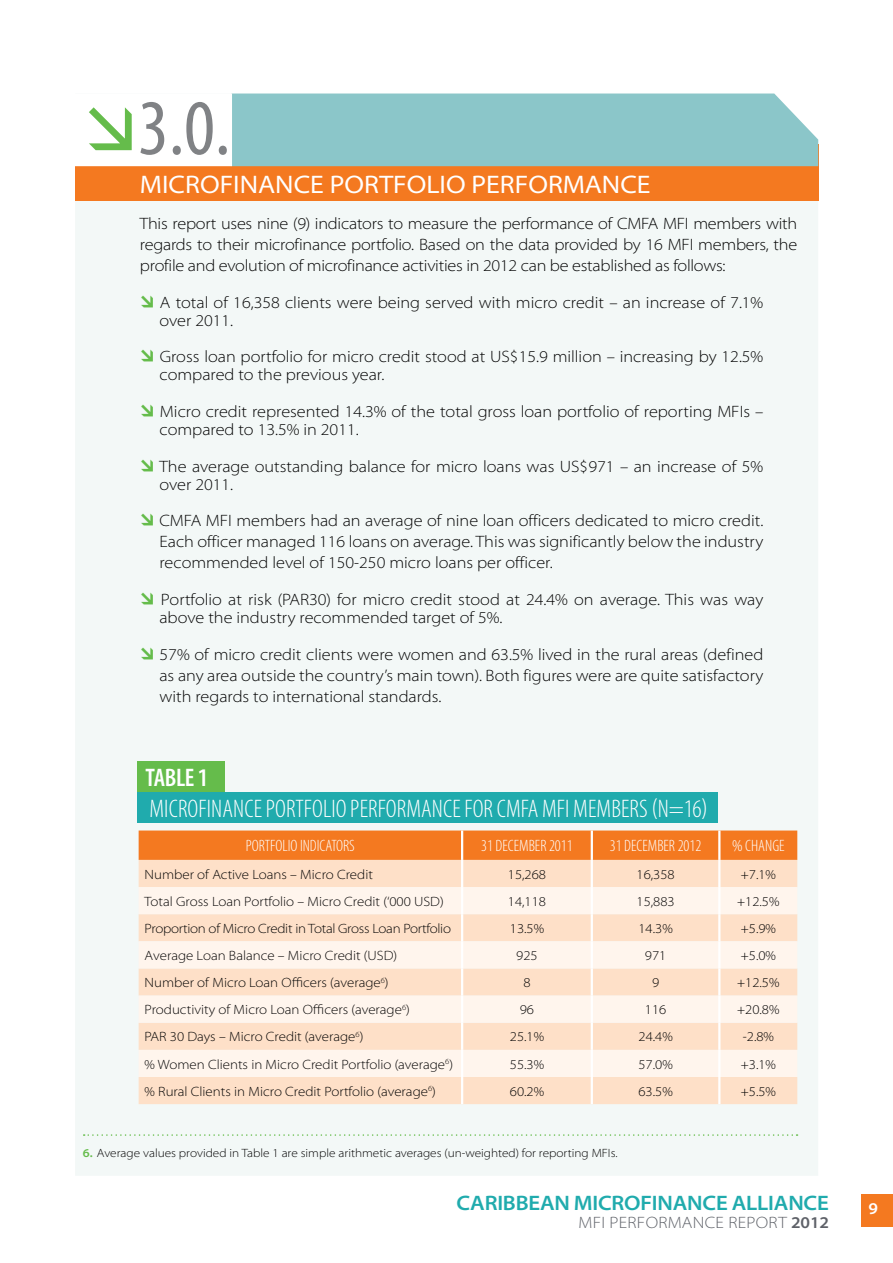
<style>
.page{position:relative;width:893px;height:1263px;background:#fff}
.page>*{position:absolute;margin:0;border:0;box-sizing:border-box;transform-origin:0 0}
.t1{font:condensed 79.5px "Myriad Pro";color:#808285}
.t2{font:300 condensed 25.5px "Myriad Pro";letter-spacing:.005em;color:#fff}
.t3{font:semi-expanded 25.5px "Myriad Pro";color:#fff}
.t4{font:600 condensed 25.5px "Myriad Pro";letter-spacing:-.015em;color:#fff}
.t5{font:600 semi-expanded 21px "Myriad Pro";letter-spacing:-.01em;color:#20abad}
.t6{font:300 semi-expanded 16.5px/21px "Myriad Pro";color:#000}
.t7{font:300 condensed 16.5px "Myriad Pro";color:#fff}
.t8{font:300 semi-expanded 16.5px "Myriad Pro";letter-spacing:.02em;color:#5e6168}
.t9{font:600 semi-expanded 16.5px "Myriad Pro";color:#fff}
.t10{font:300 semi-expanded 13.5px "Myriad Pro";color:#000}
.t11{font:300 semi-expanded 13.5px "Myriad Pro";letter-spacing:-.02em;color:#000}
.t12{font:300 semi-expanded 12px "Myriad Pro";color:#000}
.s1{color:#65bc4b}
.s2{font-weight:600;color:#65bc4b}
.s3{font-weight:600}
</style>
<div class="page">
<div style="left:861px;top:1194px;width:32px;height:32px;background:#f47920"></div>
<div style="left:75px;top:201px;width:743px;height:974px;background:#f3f8f7"></div>
<div style="left:75px;top:145px;width:743px;height:56px;background:#f47920"></div>
<div style="left:232px;top:94px;width:586px;height:72px;background:#8bc6c9"></div>
<div style="left:58px;top:94px;width:174px;height:72px;background:#fff"></div>
<div style="left:139px;top:830px;width:658px;height:30px;background:#f47920"></div>
<div style="left:139px;top:860px;width:658px;height:244px;background:#fee0c8"></div>
<svg style="left:139px;top:887px;width:658px;height:190px;background:#feecdd"></svg>
<hr style="left:461px;top:860px;width:2px;height:27px;background:#fff">
<hr style="left:461px;top:914px;width:2px;height:27px;background:#fff">
<hr style="left:461px;top:830px;width:2px;height:30px;background:#fff">
<hr style="left:591px;top:830px;width:2px;height:30px;background:#fff">
<hr style="left:718px;top:830px;width:2px;height:30px;background:#fff">
<hr style="left:461px;top:968px;width:2px;height:27px;background:#fff">
<hr style="left:461px;top:1023px;width:2px;height:27px;background:#fff">
<hr style="left:461px;top:1077px;width:2px;height:27px;background:#fff">
<hr style="left:591px;top:860px;width:2px;height:27px;background:#fff">
<hr style="left:718px;top:860px;width:2px;height:27px;background:#fff">
<hr style="left:591px;top:914px;width:2px;height:27px;background:#fff">
<hr style="left:718px;top:914px;width:2px;height:27px;background:#fff">
<hr style="left:591px;top:968px;width:2px;height:27px;background:#fff">
<hr style="left:718px;top:968px;width:2px;height:27px;background:#fff">
<hr style="left:591px;top:1023px;width:2px;height:27px;background:#fff">
<hr style="left:718px;top:1023px;width:2px;height:27px;background:#fff">
<hr style="left:591px;top:1077px;width:2px;height:27px;background:#fff">
<hr style="left:718px;top:1077px;width:2px;height:27px;background:#fff">
<hr style="left:461px;top:887px;width:2px;height:27px;background:#fff">
<hr style="left:591px;top:887px;width:2px;height:27px;background:#fff">
<hr style="left:718px;top:887px;width:2px;height:27px;background:#fff">
<hr style="left:461px;top:995px;width:2px;height:28px;background:#fff">
<hr style="left:591px;top:995px;width:2px;height:28px;background:#fff">
<hr style="left:718px;top:995px;width:2px;height:28px;background:#fff">
<hr style="left:461px;top:941px;width:2px;height:27px;background:#fff">
<hr style="left:591px;top:941px;width:2px;height:27px;background:#fff">
<hr style="left:718px;top:941px;width:2px;height:27px;background:#fff">
<hr style="left:461px;top:1050px;width:2px;height:27px;background:#fff">
<hr style="left:591px;top:1050px;width:2px;height:27px;background:#fff">
<hr style="left:718px;top:1050px;width:2px;height:27px;background:#fff">
<svg style="left:84px;top:1134px;width:713px;height:2px"></svg>
<div style="left:137px;top:761px;width:87px;height:33px;background:#65bc4b"></div>
<div style="left:137px;top:792px;width:581px;height:31px;background:#20abad"></div>
<h1 class="t1" style="left:138px;top:80px;width:94px">3.0.</h1>
<h2 class="t3" style="left:140px;top:171px;width:512px">MICROFINANCE PORTFOLIO PERFORMANCE</h2>
<p class="t6" style="left:140px;top:213px;width:659px;text-align:justify">This report uses nine (9) indicators to measure the performance of CMFA MFI members with regards to their microfinance portfolio. Based on the data provided by 16 MFI members, the profile and evolution of microfinance activities in 2012 can be established as follows:</p>
<p class="t6" style="left:159px;top:294px;width:605px;line-height:18px;text-indent:-20px"><span class="s1">→</span> A total of 16,358 clients were being served with micro credit – an increase of 7.1% over 2011.</p>
<p class="t6" style="left:159px;top:348px;width:605px;line-height:18px;text-indent:-20px"><span class="s1">→</span> Gross loan portfolio for micro credit stood at US$15.9 million – increasing by 12.5% compared to the previous year.</p>
<p class="t6" style="left:159px;top:403px;width:605px;line-height:18px;text-indent:-20px"><span class="s1">→</span> Micro credit represented 14.3% of the total gross loan portfolio of reporting MFIs – compared to 13.5% in 2011.</p>
<p class="t6" style="left:159px;top:457px;width:605px;line-height:18px;text-indent:-20px"><span class="s1">→</span> The average outstanding balance for micro loans was US$971 – an increase of 5% over 2011.</p>
<p class="t6" style="left:159px;top:510px;width:605px;text-align:justify;text-indent:-20px"><span class="s1">→</span> CMFA MFI members had an average of nine loan officers dedicated to micro credit.<br>Each officer managed 116 loans on average. This was significantly below the industry recommended level of 150-250 micro loans per officer.</p>
<p class="t6" style="left:159px;top:591px;width:605px;line-height:18px;text-indent:-20px"><span class="s1">→</span> Portfolio at risk (PAR30) for micro credit stood at 24.4% on average. This was way above the industry recommended target of 5%.</p>
<p class="t6" style="left:159px;top:644px;width:605px;text-align:justify;text-indent:-20px"><span class="s1">→</span> 57% of micro credit clients were women and 63.5% lived in the rural areas (defined as any area outside the country’s main town). Both figures were are quite satisfactory with regards to international standards.</p>
<h2 class="t4" style="left:146px;top:764px;width:64px">TABLE 1</h2>
<h2 class="t2" style="left:149px;top:795px;width:25px">MICROFINANCE</h2>
<h2 class="t2" style="left:266px;top:795px;width:20px">PORTFOLIO</h2>
<h2 class="t2" style="left:350px;top:795px;width:21px">PERFORMANCE</h2>
<h2 class="t2" style="left:464px;top:795px;width:135px">FOR CMFA MFI MEMBERS</h2>
<h2 class="t2" style="left:651px;top:795px;width:58px">(N=16)</h2>
<p class="t7" style="left:246px;top:837px;width:110px">PORTFOLIO INDICATORS</p>
<p class="t7" style="left:481px;top:837px;width:93px">31 DECEMBER 2011</p>
<p class="t7" style="left:610px;top:837px;width:93px">31 DECEMBER 2012</p>
<p class="t7" style="left:732px;top:837px;width:54px">% CHANGE</p>
<p class="t10" style="left:145px;top:866px;width:230px">Number of Active Loans – Micro Credit</p>
<p class="t10" style="left:508px;top:866px;width:40px">15,268</p>
<p class="t10" style="left:636px;top:866px;width:40px">16,358</p>
<p class="t10" style="left:741px;top:866px;width:37px">+7.1%</p>
<p class="t10" style="left:145px;top:894px;width:301px">Total Gross Loan Portfolio – Micro Credit (‘000 USD)</p>
<p class="t10" style="left:508px;top:894px;width:40px">14,118</p>
<p class="t10" style="left:636px;top:894px;width:40px">15,883</p>
<p class="t10" style="left:737px;top:894px;width:44px">+12.5%</p>
<p class="t11" style="left:145px;top:921px;width:308px">Proportion of Micro Credit in Total Gross Loan Portfolio</p>
<p class="t10" style="left:510px;top:921px;width:36px">13.5%</p>
<p class="t10" style="left:638px;top:921px;width:36px">14.3%</p>
<p class="t10" style="left:741px;top:921px;width:37px">+5.9%</p>
<p class="t10" style="left:145px;top:948px;width:254px">Average Loan Balance – Micro Credit (USD)</p>
<p class="t10" style="left:516px;top:948px;width:23px">925</p>
<p class="t10" style="left:645px;top:948px;width:23px">971</p>
<p class="t10" style="left:741px;top:948px;width:37px">+5.0%</p>
<p class="t10" style="left:145px;top:975px;width:245px">Number of Micro Loan Officers (average<sup>6</sup>)</p>
<p class="t10" style="left:523px;top:975px;width:9px">8</p>
<p class="t10" style="left:652px;top:975px;width:9px">9</p>
<p class="t10" style="left:737px;top:975px;width:44px">+12.5%</p>
<p class="t10" style="left:145px;top:1002px;width:267px">Productivity of Micro Loan Officers (average<sup>6</sup>)</p>
<p class="t10" style="left:520px;top:1002px;width:16px">96</p>
<p class="t10" style="left:645px;top:1002px;width:23px">116</p>
<p class="t10" style="left:737px;top:1002px;width:44px">+20.8%</p>
<p class="t10" style="left:145px;top:1029px;width:220px">PAR 30 Days – Micro Credit (average<sup>6</sup>)</p>
<p class="t10" style="left:510px;top:1029px;width:36px">25.1%</p>
<p class="t10" style="left:638px;top:1029px;width:36px">24.4%</p>
<p class="t10" style="left:743px;top:1029px;width:33px">-2.8%</p>
<p class="t10" style="left:145px;top:1056px;width:310px">% Women Clients in Micro Credit Portfolio (average<sup>6</sup>)</p>
<p class="t10" style="left:510px;top:1056px;width:36px">55.3%</p>
<p class="t10" style="left:638px;top:1056px;width:36px">57.0%</p>
<p class="t10" style="left:741px;top:1056px;width:37px">+3.1%</p>
<p class="t10" style="left:145px;top:1083px;width:293px">% Rural Clients in Micro Credit Portfolio (average<sup>6</sup>)</p>
<p class="t10" style="left:510px;top:1083px;width:36px">60.2%</p>
<p class="t10" style="left:638px;top:1083px;width:36px">63.5%</p>
<p class="t10" style="left:741px;top:1083px;width:37px">+5.5%</p>
<p class="t12" style="left:83px;top:1146px;width:536px"><span class="s2">6.</span> Average values provided in Table 1 are simple arithmetic averages (un-weighted) for reporting MFIs.</p>
<p class="t5" style="left:457px;top:1191px;width:374px">CARIBBEAN MICROFINANCE ALLIANCE</p>
<p class="t8" style="left:578px;top:1213px;width:252px">MFI PERFORMANCE REPORT <span class="s3">2012</span></p>
<p class="t9" style="left:868px;top:1199px;width:11px">9</p>
</div>
